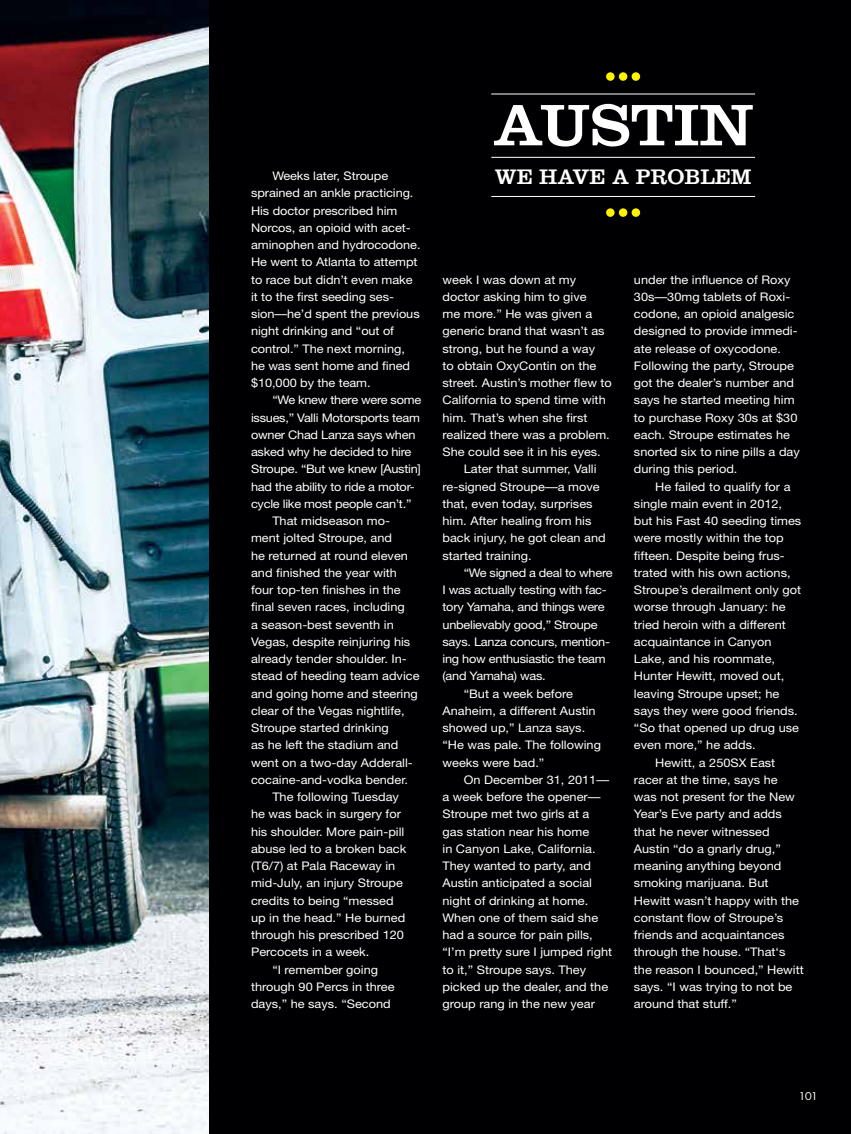
<style>
.page{position:relative;width:851px;height:1134px;background:#fff}
.page>*{position:absolute;margin:0;border:0;box-sizing:border-box;transform-origin:0 0}
.t1{font:60.75px "Clarendon";color:#fff;scale:1.08 1}
.t2{font:21.9px "Clarendon";color:#fff}
.t3{font:11.85px/17.2px "Helvetica Neue";color:#fff;scale:1.08 1}
.t4{font:11.85px "Helvetica Neue";letter-spacing:-.02em;color:#fff;scale:1.08 1}
.t5{font:11.85px "Futura PT";color:#fff;scale:1.08 1}
</style>
<div class="page">
<div style="left:0;top:0;width:850px;height:1134px;background:#000002"></div>
<img style="left:0;top:0;width:208px;height:1134px">
<hr style="left:491px;top:94px;width:264px;height:1px;background:#fff">
<hr style="left:491px;top:157px;width:264px;height:1px;background:#fff">
<hr style="left:491px;top:196px;width:264px;height:1px;background:#fff">
<div style="left:606px;top:72px;width:8px;height:9px;background:#fff200;border-radius:50%"></div>
<div style="left:619px;top:72px;width:8px;height:9px;background:#fff200;border-radius:50%"></div>
<svg style="left:631px;top:72px;width:9px;height:9px"></svg>
<div style="left:606px;top:208px;width:8px;height:9px;background:#fff200;border-radius:50%"></div>
<div style="left:619px;top:208px;width:8px;height:9px;background:#fff200;border-radius:50%"></div>
<svg style="left:631px;top:208px;width:9px;height:9px"></svg>
<p class="t3" style="left:251px;top:167px;width:158px;text-indent:21px">Weeks later, Stroupe sprained an ankle practicing.<br>His doctor prescribed him<br>Norcos, an opioid with acet&shy;aminophen and hydrocodone.<br>He went to Atlanta to attempt to race but didn’t even make it to the first seeding ses&shy;sion—he’d spent the previous night drinking and “out of control.” The next morning, he was sent home and fined $10,000 by the team.</p>
<p class="t4" style="left:272px;top:393px;width:139px">“We knew there were some</p>
<p class="t4" style="left:251px;top:410px;width:158px">issues,” Valli Motorsports team</p>
<p class="t4" style="left:251px;top:428px;width:154px">owner Chad Lanza says when</p>
<p class="t4" style="left:251px;top:445px;width:150px">asked why he decided to hire</p>
<p class="t4" style="left:251px;top:462px;width:159px">Stroupe. “But we knew [Austin]</p>
<p class="t4" style="left:251px;top:479px;width:153px">had the ability to ride a motor-</p>
<p class="t4" style="left:251px;top:497px;width:150px">cycle like most people can’t.”</p>
<p class="t3" style="left:272px;top:512px;width:110px">That midseason mo-</p>
<p class="t3" style="left:251px;top:529px;width:132px">ment jolted Stroupe, and</p>
<p class="t3" style="left:251px;top:547px;width:147px">he returned at round eleven</p>
<p class="t3" style="left:251px;top:564px;width:137px">and finished the year with</p>
<p class="t3" style="left:251px;top:581px;width:140px">four top-ten finishes in the</p>
<p class="t3" style="left:251px;top:598px;width:144px">final seven races, including</p>
<p class="t3" style="left:251px;top:616px;width:134px">a season-best seventh in</p>
<p class="t3" style="left:251px;top:633px;width:149px">Vegas, despite reinjuring his</p>
<p class="t3" style="left:251px;top:650px;width:146px">already tender shoulder. In-</p>
<p class="t3" style="left:251px;top:667px;width:157px">stead of heeding team advice</p>
<p class="t3" style="left:251px;top:685px;width:156px">and going home and steering</p>
<p class="t3" style="left:251px;top:702px;width:144px">clear of the Vegas nightlife,</p>
<p class="t3" style="left:251px;top:719px;width:129px">Stroupe started drinking</p>
<p class="t3" style="left:251px;top:736px;width:138px">as he left the stadium and</p>
<p class="t3" style="left:251px;top:754px;width:151px">went on a two-day Adderall-</p>
<p class="t3" style="left:251px;top:771px;width:147px">cocaine-and-vodka bender.</p>
<p class="t3" style="left:272px;top:788px;width:119px">The following Tuesday</p>
<p class="t3" style="left:251px;top:805px;width:140px">he was back in surgery for</p>
<p class="t3" style="left:251px;top:823px;width:143px">his shoulder. More pain-pill</p>
<p class="t3" style="left:251px;top:840px;width:145px">abuse led to a broken back</p>
<p class="t3" style="left:251px;top:857px;width:135px">(T6/7) at Pala Raceway in</p>
<p class="t3" style="left:251px;top:874px;width:142px">mid-July, an injury Stroupe</p>
<p class="t3" style="left:251px;top:892px;width:133px">credits to being “messed</p>
<p class="t3" style="left:251px;top:909px;width:144px">up in the head.” He burned</p>
<p class="t3" style="left:251px;top:926px;width:143px">through his prescribed 120</p>
<p class="t3" style="left:251px;top:943px;width:111px">Percocets in a week.</p>
<p class="t3" style="left:272px;top:961px;width:99px">“I remember going</p>
<p class="t3" style="left:251px;top:978px;width:134px">through 90 Percs in three</p>
<p class="t3" style="left:251px;top:995px;width:131px">days,” he says. “Second</p>
<h1 class="t1" style="left:492px;top:89px;width:243px">AUSTIN</h1>
<h2 class="t2" style="left:495px;top:164px;width:258px">WE HAVE A PROBLEM</h2>
<p class="t3" style="left:442px;top:271px;width:125px">week I was down at my</p>
<p class="t3" style="left:442px;top:288px;width:135px">doctor asking him to give</p>
<p class="t3" style="left:442px;top:305px;width:140px">me more.” He was given a</p>
<p class="t3" style="left:442px;top:322px;width:152px">generic brand that wasn’t as</p>
<p class="t3" style="left:442px;top:340px;width:143px">strong, but he found a way</p>
<p class="t3" style="left:442px;top:357px;width:144px">to obtain OxyContin on the</p>
<p class="t3" style="left:442px;top:374px;width:158px">street. Austin’s mother flew to</p>
<p class="t3" style="left:442px;top:391px;width:153px">California to spend time with</p>
<p class="t3" style="left:442px;top:409px;width:136px">him. That’s when she first</p>
<p class="t3" style="left:442px;top:426px;width:156px">realized there was a problem.</p>
<p class="t3" style="left:442px;top:443px;width:148px">She could see it in his eyes.</p>
<p class="t3" style="left:464px;top:460px;width:124px">Later that summer, Valli</p>
<p class="t3" style="left:442px;top:478px;width:147px">re-signed Stroupe—a move</p>
<p class="t3" style="left:442px;top:495px;width:140px">that, even today, surprises</p>
<p class="t3" style="left:442px;top:512px;width:139px">him. After healing from his</p>
<p class="t3" style="left:442px;top:529px;width:153px">back injury, he got clean and</p>
<p class="t3" style="left:442px;top:547px;width:84px">started training.</p>
<p class="t4" style="left:464px;top:566px;width:139px">“We signed a deal to where</p>
<p class="t4" style="left:442px;top:583px;width:154px">I was actually testing with fac-</p>
<p class="t4" style="left:442px;top:600px;width:151px">tory Yamaha, and things were</p>
<p class="t4" style="left:442px;top:617px;width:145px">unbelievably good,” Stroupe</p>
<p class="t4" style="left:442px;top:635px;width:156px">says. Lanza concurs, mention-</p>
<p class="t4" style="left:442px;top:652px;width:153px">ing how enthusiastic the team</p>
<p class="t4" style="left:442px;top:669px;width:97px">(and Yamaha) was.</p>
<p class="t3" style="left:464px;top:685px;width:103px">“But a week before</p>
<p class="t3" style="left:442px;top:702px;width:143px">Anaheim, a different Austin</p>
<p class="t3" style="left:442px;top:719px;width:134px">showed up,” Lanza says.</p>
<p class="t3" style="left:442px;top:736px;width:148px">“He was pale. The following</p>
<p class="t3" style="left:442px;top:754px;width:96px">weeks were bad.”</p>
<p class="t3" style="left:464px;top:771px;width:136px">On December 31, 2011—</p>
<p class="t3" style="left:442px;top:788px;width:148px">a week before the opener—</p>
<p class="t3" style="left:442px;top:805px;width:138px">Stroupe met two girls at a</p>
<p class="t3" style="left:442px;top:823px;width:137px">gas station near his home</p>
<p class="t3" style="left:442px;top:840px;width:143px">in Canyon Lake, California.</p>
<p class="t3" style="left:442px;top:857px;width:139px">They wanted to party, and</p>
<p class="t3" style="left:442px;top:874px;width:140px">Austin anticipated a social</p>
<p class="t3" style="left:442px;top:892px;width:136px">night of drinking at home.</p>
<p class="t3" style="left:442px;top:909px;width:146px">When one of them said she</p>
<p class="t3" style="left:442px;top:926px;width:141px">had a source for pain pills,</p>
<p class="t3" style="left:442px;top:943px;width:159px">“I’m pretty sure I jumped right</p>
<p class="t3" style="left:442px;top:961px;width:134px">to it,” Stroupe says. They</p>
<p class="t3" style="left:442px;top:978px;width:155px">picked up the dealer, and the</p>
<p class="t3" style="left:442px;top:995px;width:143px">group rang in the new year</p>
<p class="t3" style="left:634px;top:271px;width:155px">under the influence of Roxy<br>30s—30mg tablets of Roxi&shy;codone, an opioid analgesic designed to provide immedi&shy;ate release of oxycodone.<br>Following the party, Stroupe got the dealer’s number and says he started meeting him to purchase Roxy 30s at $30 each. Stroupe estimates he snorted six to nine pills a day during this period.</p>
<p class="t3" style="left:655px;top:478px;width:127px">He failed to qualify for a</p>
<p class="t3" style="left:634px;top:495px;width:139px">single main event in 2012,</p>
<p class="t3" style="left:634px;top:512px;width:156px">but his Fast 40 seeding times</p>
<p class="t3" style="left:634px;top:529px;width:140px">were mostly within the top</p>
<p class="t3" style="left:634px;top:547px;width:141px">fifteen. Despite being frus-</p>
<p class="t3" style="left:634px;top:564px;width:146px">trated with his own actions,</p>
<p class="t3" style="left:634px;top:581px;width:156px">Stroupe’s derailment only got</p>
<p class="t3" style="left:634px;top:598px;width:142px">worse through January: he</p>
<p class="t3" style="left:634px;top:616px;width:142px">tried heroin with a different</p>
<p class="t3" style="left:634px;top:633px;width:129px">acquaintance in Canyon</p>
<p class="t3" style="left:634px;top:650px;width:132px">Lake, and his roommate,</p>
<p class="t3" style="left:634px;top:667px;width:141px">Hunter Hewitt, moved out,</p>
<p class="t3" style="left:634px;top:685px;width:136px">leaving Stroupe upset; he</p>
<p class="t3" style="left:634px;top:702px;width:153px">says they were good friends.</p>
<p class="t3" style="left:634px;top:719px;width:154px">“So that opened up drug use</p>
<p class="t3" style="left:634px;top:736px;width:114px">even more,” he adds.</p>
<p class="t3" style="left:655px;top:754px;width:113px">Hewitt, a 250SX East</p>
<p class="t3" style="left:634px;top:771px;width:134px">racer at the time, says he</p>
<p class="t3" style="left:634px;top:788px;width:150px">was not present for the New</p>
<p class="t3" style="left:634px;top:805px;width:138px">Year’s Eve party and adds</p>
<p class="t3" style="left:634px;top:823px;width:127px">that he never witnessed</p>
<p class="t3" style="left:634px;top:840px;width:138px">Austin “do a gnarly drug,”</p>
<p class="t3" style="left:634px;top:857px;width:138px">meaning anything beyond</p>
<p class="t3" style="left:634px;top:874px;width:126px">smoking marijuana. But</p>
<p class="t3" style="left:634px;top:892px;width:154px">Hewitt wasn’t happy with the</p>
<p class="t3" style="left:634px;top:909px;width:139px">constant flow of Stroupe’s</p>
<p class="t3" style="left:634px;top:926px;width:141px">friends and acquaintances</p>
<p class="t3" style="left:634px;top:943px;width:142px">through the house. “That‘s</p>
<p class="t3" style="left:634px;top:961px;width:159px">the reason I bounced,” Hewitt</p>
<p class="t3" style="left:634px;top:978px;width:148px">says. “I was trying to not be</p>
<p class="t3" style="left:634px;top:995px;width:97px">around that stuff.”</p>
<p class="t5" style="left:798px;top:1089px;width:20px">101</p>
</div>
